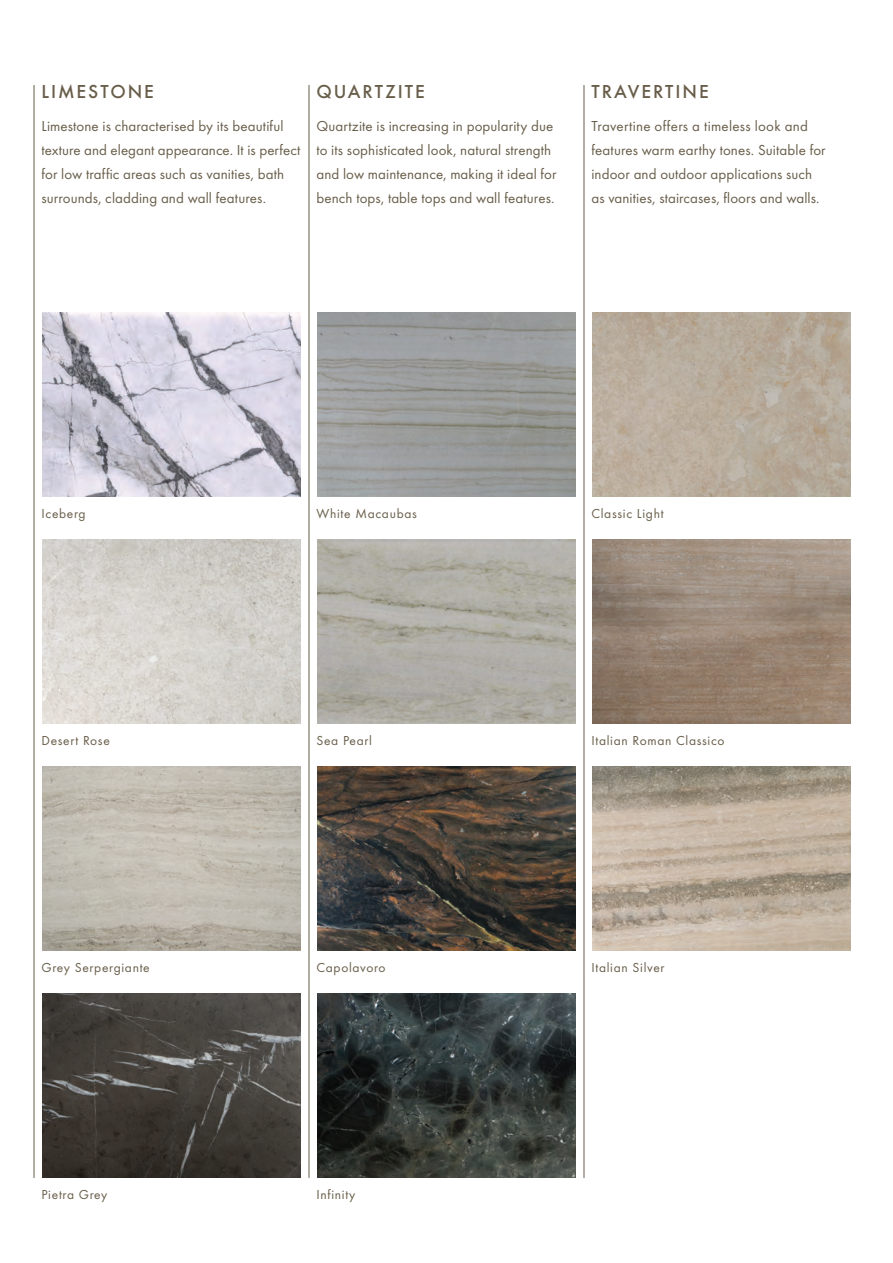
<style>
.page{position:relative;width:893px;height:1263px;background:#fff}
.page>*{position:absolute;margin:0;border:0;box-sizing:border-box;transform-origin:0 0}
.t1{font:500 19.5px "Futura T";letter-spacing:.1em;color:#685d49}
.t2{font:15px/24px "Futura T";letter-spacing:.005em;color:#685d49}
.t3{font:13.5px "Futura T";letter-spacing:.05em;color:#685d49}
</style>
<div class="page">
<img style="left:43px;top:312px;width:257px;height:185px">
<img style="left:43px;top:539px;width:257px;height:185px">
<img style="left:43px;top:766px;width:257px;height:185px">
<img style="left:43px;top:993px;width:257px;height:185px">
<img style="left:592px;top:766px;width:258px;height:185px">
<img style="left:592px;top:539px;width:258px;height:185px">
<img style="left:592px;top:312px;width:258px;height:185px">
<img style="left:317px;top:312px;width:258px;height:185px">
<img style="left:317px;top:539px;width:258px;height:185px">
<img style="left:317px;top:766px;width:258px;height:185px">
<img style="left:317px;top:993px;width:258px;height:185px">
<hr style="left:34px;top:85px;width:1px;height:1093px;background:#685d49">
<hr style="left:309px;top:85px;width:1px;height:1093px;background:#685d49">
<hr style="left:584px;top:85px;width:1px;height:1093px;background:#685d49">
<p class="t1" style="left:41px;top:80px;width:114px">LIMESTONE</p>
<p class="t2" style="left:41px;top:114px;width:260px">Limestone is characterised by its beautiful texture and elegant appearance. It is perfect for low traffic areas such as vanities, bath surrounds, cladding and wall features.</p>
<p class="t1" style="left:316px;top:80px;width:110px">QUARTZITE</p>
<p class="t2" style="left:316px;top:114px;width:242px">Quartzite is increasing in popularity due to its sophisticated look, natural strength and low maintenance, making it ideal for bench tops, table tops and wall features.</p>
<p class="t1" style="left:591px;top:80px;width:119px">TRAVERTINE</p>
<p class="t2" style="left:591px;top:114px;width:236px">Travertine offers a timeless look and features warm earthy tones. Suitable for indoor and outdoor applications such as vanities, staircases, floors and walls.</p>
<p class="t3" style="left:41px;top:506px;width:46px">Iceberg</p>
<p class="t3" style="left:316px;top:506px;width:102px">White Macaubas</p>
<p class="t3" style="left:591px;top:506px;width:74px">Classic Light</p>
<p class="t3" style="left:41px;top:733px;width:70px">Desert Rose</p>
<p class="t3" style="left:316px;top:733px;width:57px">Sea Pearl</p>
<p class="t3" style="left:591px;top:733px;width:135px">Italian Roman Classico</p>
<p class="t3" style="left:41px;top:960px;width:110px">Grey Serpergiante</p>
<p class="t3" style="left:316px;top:960px;width:71px">Capolavoro</p>
<p class="t3" style="left:591px;top:960px;width:75px">Italian Silver</p>
<p class="t3" style="left:41px;top:1187px;width:67px">Pietra Grey</p>
<p class="t3" style="left:316px;top:1187px;width:40px">Infinity</p>
</div>
